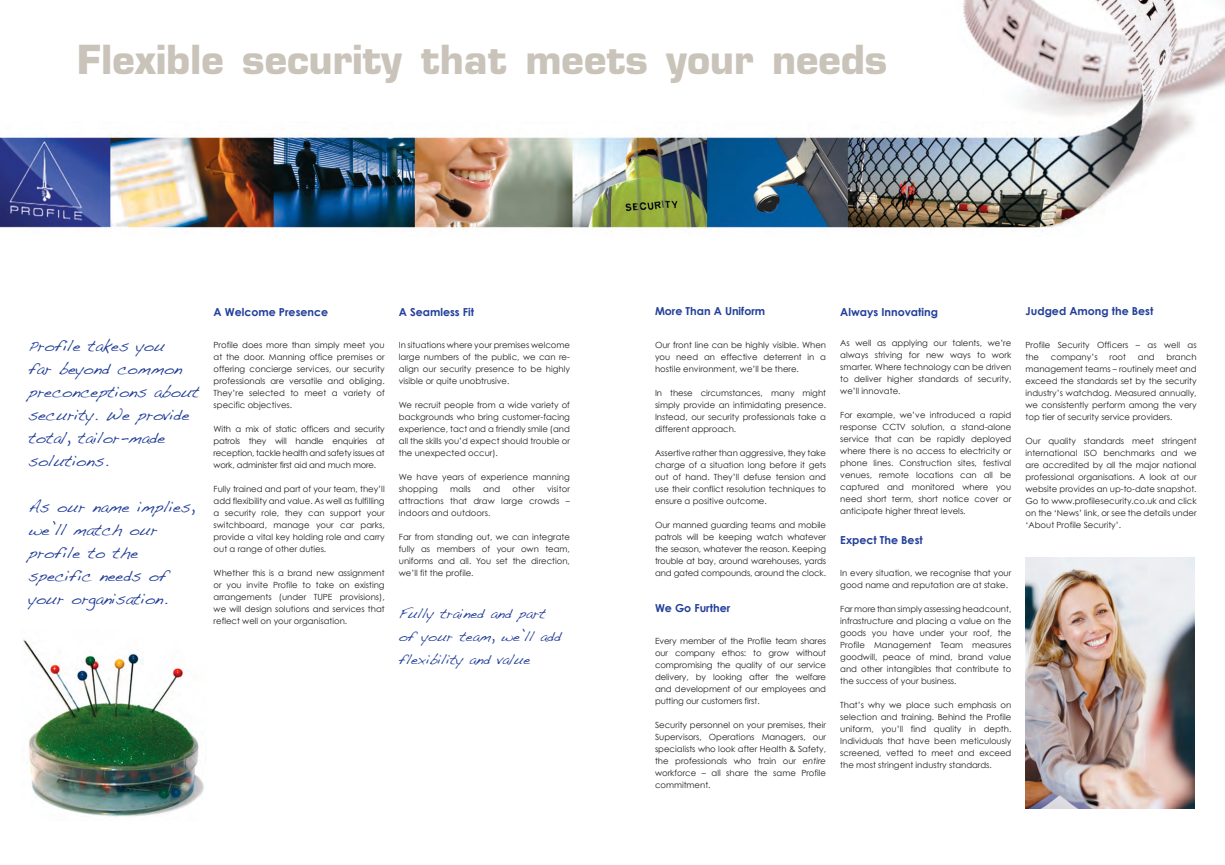
<style>
.page{position:relative;width:1225px;height:865px;background:#fff}
.page>*{position:absolute;margin:0;border:0;box-sizing:border-box;transform-origin:0 0}
.t1{font:700 39px "Eurostile";color:#c9c3ba}
.t2{font:16px/23px "Handwriting Dakota";color:#223f99}
.t3{font:14px/23px "Handwriting Dakota";color:#223f99}
.t4{font:700 11px "Century Gothic";color:#223f99}
.t5{font:8.5px/12px "Century Gothic";color:#231f20;text-align:justify}
.s1{font-size:14px}
.s2{font-style:italic}
</style>
<div class="page">
<img style="left:0;top:0;width:1225px;height:232px">
<img style="left:1025px;top:557px;width:169px;height:251px">
<img style="left:23px;top:639px;width:181px;height:178px">
<p class="t1" style="left:77px;top:35px;width:811px">Flexible security that meets your needs</p>
<p class="t2" style="left:28px;top:334px;width:173px"><span class="s1">P</span>rofile takes you<br>far beyond common preconceptions about security. We provide total, tailor-made solutions.</p>
<p class="t2" style="left:28px;top:494px;width:168px">As our name implies, we’ll match our profile to the specific needs of your organisation.</p>
<p class="t4" style="left:214px;top:305px;width:116px">A Welcome Presence</p>
<p class="t5" style="left:214px;top:339px;width:173px">Profile does more than simply meet you at the door. Manning office premises or offering concierge services, our security professionals are versatile and obliging.<br>They’re selected to meet a variety of specific objectives.</p>
<p class="t5" style="left:214px;top:423px;width:173px">With a mix of static officers and security patrols they will handle enquiries at reception, tackle health and safety issues at work, administer first aid and much more.</p>
<p class="t5" style="left:214px;top:483px;width:173px">Fully trained and part of your team, they’ll add flexibility and value. As well as fulfilling a security role, they can support your switchboard, manage your car parks, provide a vital key holding role and carry out a range of other duties.</p>
<p class="t5" style="left:214px;top:567px;width:173px">Whether this is a brand new assignment or you invite Profile to take on existing arrangements (under TUPE provisions), we will design solutions and services that reflect well on your organisation.</p>
<p class="t4" style="left:399px;top:305px;width:77px">A Seamless Fit</p>
<p class="t5" style="left:399px;top:339px;width:173px">In situations where your premises welcome large numbers of the public, we can re&shy;align our security presence to be highly visible or quite unobtrusive.</p>
<p class="t5" style="left:399px;top:399px;width:173px">We recruit people from a wide variety of backgrounds who bring customer-facing experience, tact and a friendly smile (and all the skills you’d expect should trouble or the unexpected occur).</p>
<p class="t5" style="left:399px;top:471px;width:173px">We have years of experience manning shopping</p>
<p class="t5" style="left:399px;top:483px;width:173px;text-indent:148px">visitor attractions that draw large crowds – indoors and outdoors.</p>
<p class="t5" style="left:399px;top:531px;width:173px">Far from standing out, we can integrate fully as members of your own team, uniforms and all. You set the direction, we’ll fit the profile.</p>
<p class="t5" style="left:450px;top:483px;width:22px">malls</p>
<p class="t5" style="left:483px;top:483px;width:18px">and</p>
<p class="t5" style="left:512px;top:483px;width:24px">other</p>
<p class="t3" style="left:399px;top:601px;width:164px">Fully trained and part of your team, we’ll add flexibility and value</p>
<p class="t4" style="left:655px;top:304px;width:112px">More Than A Uniform</p>
<p class="t5" style="left:655px;top:339px;width:173px">Our front line can be highly visible. When you need an effective deterrent in a hostile environment, we’ll be there.</p>
<p class="t5" style="left:655px;top:387px;width:173px">In these circumstances, many might simply provide an intimidating presence.<br>Instead, our security professionals take a different approach.</p>
<p class="t5" style="left:655px;top:447px;width:173px">Assertive rather than aggressive, they take charge of a situation long before it gets out of hand. They’ll defuse tension and use their conflict resolution techniques to ensure a positive outcome.</p>
<p class="t5" style="left:655px;top:519px;width:173px">Our manned guarding teams and mobile patrols will be keeping watch whatever the season, whatever the reason. Keeping trouble at bay, around warehouses, yards and gated compounds, around the clock.</p>
<p class="t4" style="left:655px;top:601px;width:77px">We Go Further</p>
<p class="t5" style="left:655px;top:635px;width:173px">Every member of the Profile team shares our company ethos: to grow without compromising the quality of our service delivery, by looking after the welfare and development of our employees and putting our customers first.</p>
<p class="t5" style="left:655px;top:719px;width:173px">Security personnel on your premises, their Supervisors, Operations Managers, our specialists who look after Health &amp; Safety, the professionals who train our <span class="s2">entire </span>workforce – all share the same Profile commitment.</p>
<p class="t4" style="left:840px;top:305px;width:99px">Always Innovating</p>
<p class="t5" style="left:840px;top:337px;width:173px">As well as applying our talents, we’re always striving for new ways to work smarter. Where technology can be driven to deliver higher standards of security, we’ll innovate.</p>
<p class="t5" style="left:840px;top:409px;width:173px">For example, we’ve introduced a rapid response CCTV solution, a stand-alone service that can be rapidly deployed where there is no access to electricity or phone lines. Construction sites, festival venues, remote locations can all be captured and monitored where you need short term, short notice cover or anticipate higher threat levels.</p>
<p class="t4" style="left:840px;top:533px;width:84px">Expect The Best</p>
<p class="t5" style="left:840px;top:567px;width:173px">In every situation, we recognise that your good name and reputation are at stake.</p>
<p class="t5" style="left:840px;top:603px;width:173px">Far more than simply assessing headcount, infrastructure and placing a value on the goods you have under your roof, the Profile Management Team measures goodwill, peace of mind, brand value and other intangibles that contribute to the success of your business.</p>
<p class="t5" style="left:840px;top:699px;width:173px">That’s why we place such emphasis on selection and training. Behind the Profile uniform, you’ll find quality in depth.<br>Individuals that have been meticulously screened, vetted to meet and exceed the most stringent industry standards.</p>
<p class="t4" style="left:1025px;top:304px;width:129px">Judged Among the Best</p>
<p class="t5" style="left:1025px;top:339px;width:173px">Profile Security Officers – as well as the</p>
<p class="t5" style="left:1025px;top:351px;width:173px;text-indent:141px">branch management teams – routinely meet and exceed the standards set by the security industry’s watchdog. Measured annually, we consistently perform among the very top tier of security service providers.</p>
<p class="t5" style="left:1025px;top:435px;width:173px">Our quality standards meet stringent international ISO benchmarks and we are accredited by all the major national professional organisations. A look at our website provides an up-to-date snapshot.<br>Go to www.profilesecurity.co.uk and click on the ‘News’ link, or see the details under ‘About Profile Security’.</p>
<p class="t5" style="left:1051px;top:351px;width:48px">company’s</p>
<p class="t5" style="left:1109px;top:351px;width:18px">root</p>
<p class="t5" style="left:1138px;top:351px;width:18px">and</p>
</div>
